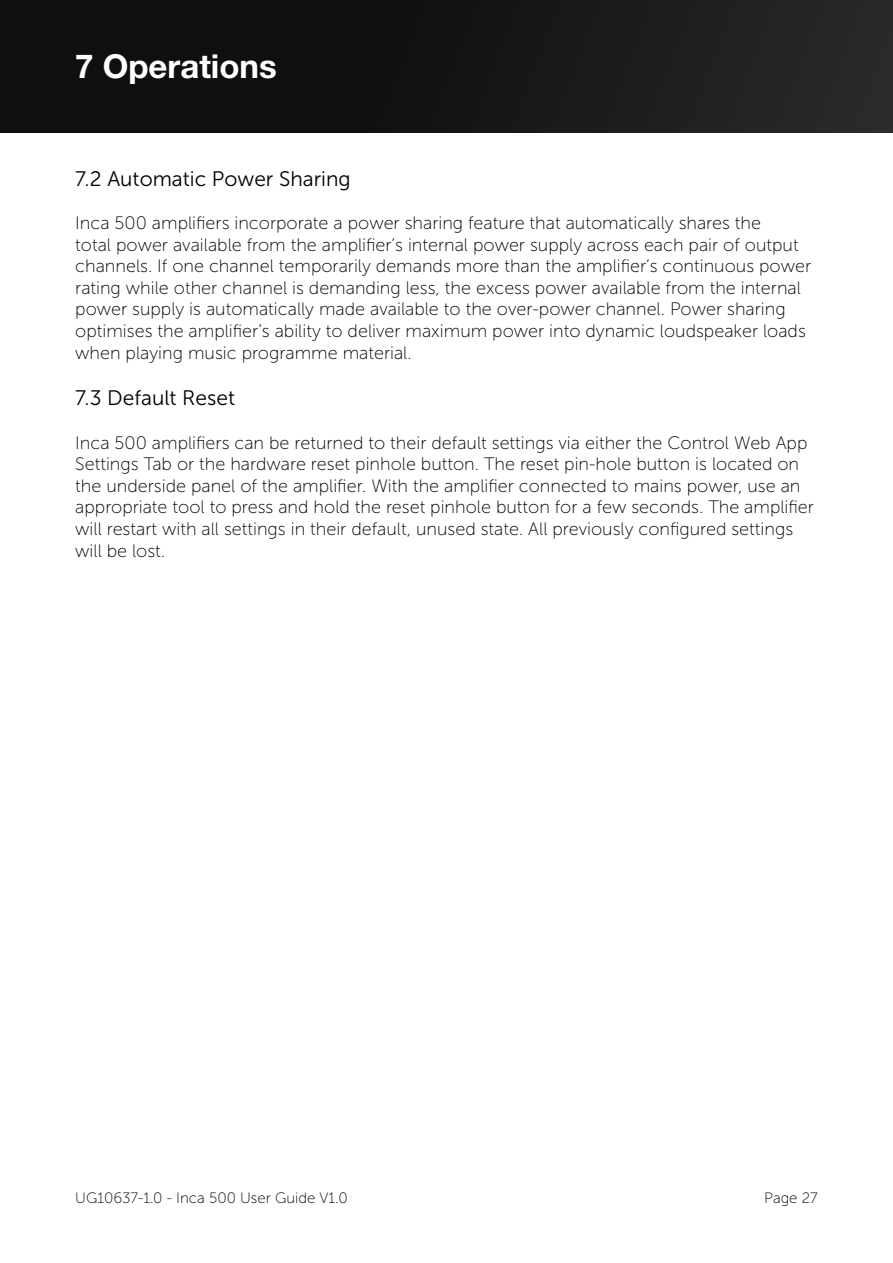
<style>
.page{position:relative;width:893px;height:1263px;background:#fff}
.page>*{position:absolute;margin:0;border:0;box-sizing:border-box;transform-origin:0 0}
.t1{font:700 33px "Helvetica Neue LT Pro";color:#fff}
.t2{font:21px "Museo Sans 300";color:#000}
.t3{font:18px/21.6px "Museo Sans 100";color:#000}
.t4{font:15px "Museo Sans 100";color:#000}
</style>
<div class="page">
<img style="left:0;top:0;width:893px;height:133px">
<h1 class="t1" style="left:75px;top:45px;width:203px">7 Operations</h1>
<p class="t2" style="left:75px;top:167px;width:277px">7.2 Automatic Power Sharing</p>
<p class="t3" style="left:75px;top:212px;width:737px">Inca 500 amplifiers incorporate a power sharing feature that automatically shares the<br>total power available from the amplifier’s internal power supply across each pair of output channels. If one channel temporarily demands more than the amplifier’s continuous power rating while other channel is demanding less, the excess power available from the internal power supply is automatically made available to the over-power channel. Power sharing optimises the amplifier’s ability to deliver maximum power into dynamic loudspeaker loads when playing music programme material.</p>
<p class="t2" style="left:75px;top:387px;width:161px">7.3 Default Reset</p>
<p class="t3" style="left:75px;top:432px;width:740px">Inca 500 amplifiers can be returned to their default settings via either the Control Web App Settings Tab or the hardware reset pinhole button. The reset pin-hole button is located on the underside panel of the amplifier. With the amplifier connected to mains power, use an appropriate tool to press and hold the reset pinhole button for a few seconds. The amplifier will restart with all settings in their default, unused state. All previously configured settings will be lost.</p>
<p class="t4" style="left:75px;top:1190px;width:274px">UG10637-1.0 - Inca 500 User Guide V1.0</p>
<p class="t4" style="left:764px;top:1190px;width:55px">Page 27</p>
</div>
